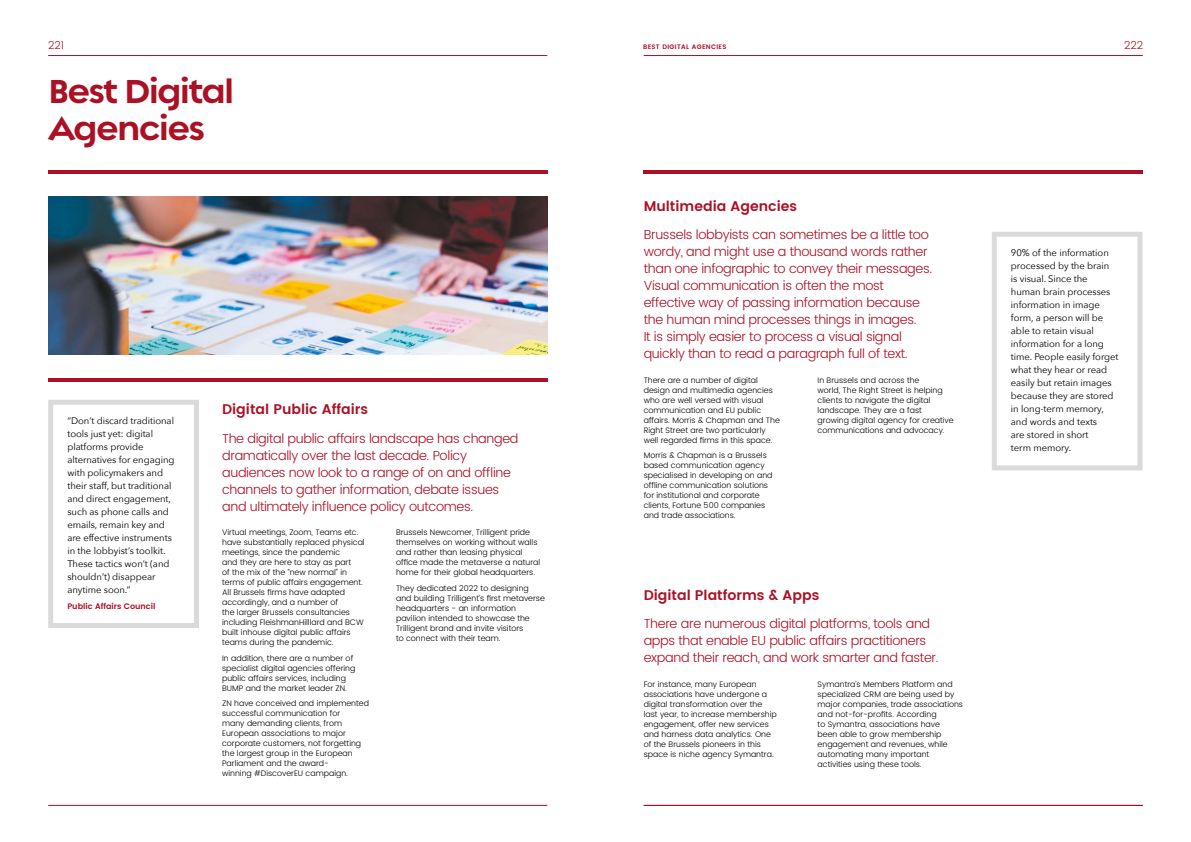
<style>
.page{position:relative;width:1191px;height:842px;background:#fff}
.page>*{position:absolute;margin:0;border:0;box-sizing:border-box;transform-origin:0 0}
.t1{font:700 36px/37px "Regulator Nova";letter-spacing:-.05em;color:#aa1124}
.t2{font:600 14px "Poppins";color:#aa1124}
.t3{font:300 13px/17px "Poppins";letter-spacing:-.025em;color:#aa1124}
.t4{font:300 11px "Poppins";color:#aa1124}
.t5{font:9.5px/13px "Avenir Next";letter-spacing:-.005em;color:#000}
.t6{font:300 8px/10px "Poppins";color:#000}
.t7{font:600 8px "Poppins";color:#aa1124}
.t8{font:600 6.5px "Poppins";letter-spacing:.05em;color:#aa1124}
</style>
<div class="page">
<hr style="left:48px;top:55px;width:499px;height:1px;background:#aa1124">
<hr style="left:643px;top:55px;width:499px;height:1px;background:#aa1124">
<hr style="left:48px;top:805px;width:499px;height:1px;background:#aa1124">
<hr style="left:48px;top:170px;width:499px;height:3px;background:#aa1124">
<hr style="left:643px;top:170px;width:499px;height:3px;background:#aa1124">
<hr style="left:643px;top:805px;width:499px;height:1px;background:#aa1124">
<div style="left:991px;top:232px;width:151px;height:238px;border:5px solid #dadada"></div>
<img style="left:48px;top:196px;width:499px;height:158px">
<hr style="left:48px;top:378px;width:499px;height:3px;background:#aa1124">
<div style="left:48px;top:400px;width:151px;height:228px;border:5px solid #dadada"></div>
<h3 class="t4" style="left:48px;top:37px;width:18px">221</h3>
<p class="t8" style="left:643px;top:42px;width:85px">BEST DIGITAL AGENCIES</p>
<h3 class="t4" style="left:1124px;top:37px;width:21px">222</h3>
<h1 class="t1" style="left:48px;top:72px;width:188px">Best Digital<br>Agencies</h1>
<p class="t5" style="left:67px;top:414px;width:109px">“Don’t discard traditional tools just yet: digital platforms provide alternatives for engaging with policymakers and their staff, but traditional and direct engagement, such as phone calls and emails, remain key and are effective instruments in the lobbyist’s toolkit.<br>These tactics won’t (and shouldn’t) disappear anytime soon.”</p>
<p class="t7" style="left:67px;top:600px;width:89px">Public Affairs Council</p>
<h2 class="t2" style="left:222px;top:399px;width:147px">Digital Public Affairs</h2>
<h3 class="t3" style="left:222px;top:430px;width:298px">The digital public affairs landscape has changed dramatically over the last decade. Policy audiences now look to a range of on and offline channels to gather information, debate issues and ultimately influence policy outcomes.</h3>
<p class="t6" style="left:222px;top:527px;width:144px">Virtual meetings, Zoom, Teams etc. have substantially replaced physical meetings, since the pandemic<br>and they are here to stay as part<br>of the mix of the “new normal” in terms of public affairs engagement.<br>All Brussels firms have adapted accordingly, and a number of<br>the larger Brussels consultancies including FleishmanHilllard and BCW built inhouse digital public affairs teams during the pandemic.</p>
<p class="t6" style="left:222px;top:653px;width:135px">In addition, there are a number of specialist digital agencies offering public affairs services, including BUMP and the market leader ZN.</p>
<p class="t6" style="left:222px;top:699px;width:148px">ZN have conceived and implemented successful communication for<br>many demanding clients, from<br>European associations to major corporate customers, not forgetting the largest group in the European<br>Parliament and the award-<br>winning #DiscoverEU campaign.</p>
<p class="t6" style="left:396px;top:527px;width:146px">Brussels Newcomer, Trilligent pride themselves on working without walls and rather than leasing physical office made the metaverse a natural home for their global headquarters.</p>
<p class="t6" style="left:396px;top:583px;width:150px">They dedicated 2022 to designing and building Trilligent’s first metaverse headquarters - an information pavilion intended to showcase the Trilligent brand and invite visitors<br>to connect with their team.</p>
<h2 class="t2" style="left:643px;top:196px;width:155px">Multimedia Agencies</h2>
<p class="t3" style="left:643px;top:227px;width:290px">Brussels lobbyists can sometimes be a little too wordy, and might use a thousand words rather than one infographic to convey their messages.<br>Visual communication is often the most effective way of passing information because the human mind processes things in images.<br>It is simply easier to process a visual signal quickly than to read a paragraph full of text.</p>
<p class="t6" style="left:643px;top:375px;width:138px">There are a number of digital design and multimedia agencies who are well versed with visual communication and EU public affairs. Morris &amp; Chapman and The<br>Right Street are two particularly well regarded firms in this space.</p>
<p class="t6" style="left:643px;top:451px;width:130px">Morris &amp; Chapman is a Brussels based communication agency specialised in developing on and offline communication solutions for institutional and corporate clients, Fortune 500 companies and trade associations.</p>
<p class="t6" style="left:817px;top:375px;width:138px">In Brussels and across the<br>world, The Right Street is helping clients to navigate the digital landscape. They are a fast growing digital agency for creative communications and advocacy.</p>
<h2 class="t2" style="left:643px;top:585px;width:177px">Digital Platforms &amp; Apps</h2>
<h3 class="t3" style="left:643px;top:616px;width:296px">There are numerous digital platforms, tools and apps that enable EU public affairs practitioners expand their reach, and work smarter and faster.</h3>
<p class="t6" style="left:643px;top:679px;width:135px">For instance, many European associations have undergone a digital transformation over the last year, to increase membership engagement, offer new services and harness data analytics. One of the Brussels pioneers in this space is niche agency Symantra.</p>
<p class="t6" style="left:817px;top:679px;width:147px">Symantra’s Members Platform and specialized CRM are being used by major companies, trade associations and not-for-profits. According<br>to Symantra, associations have<br>been able to grow membership engagement and revenues, while automating many important activities using these tools.</p>
<p class="t5" style="left:1011px;top:246px;width:109px">90% of the information processed by the brain<br>is visual. Since the human brain processes information in image form, a person will be able to retain visual information for a long time. People easily forget what they hear or read easily but retain images because they are stored in long-term memory, and words and texts<br>are stored in short<br>term memory.</p>
</div>
